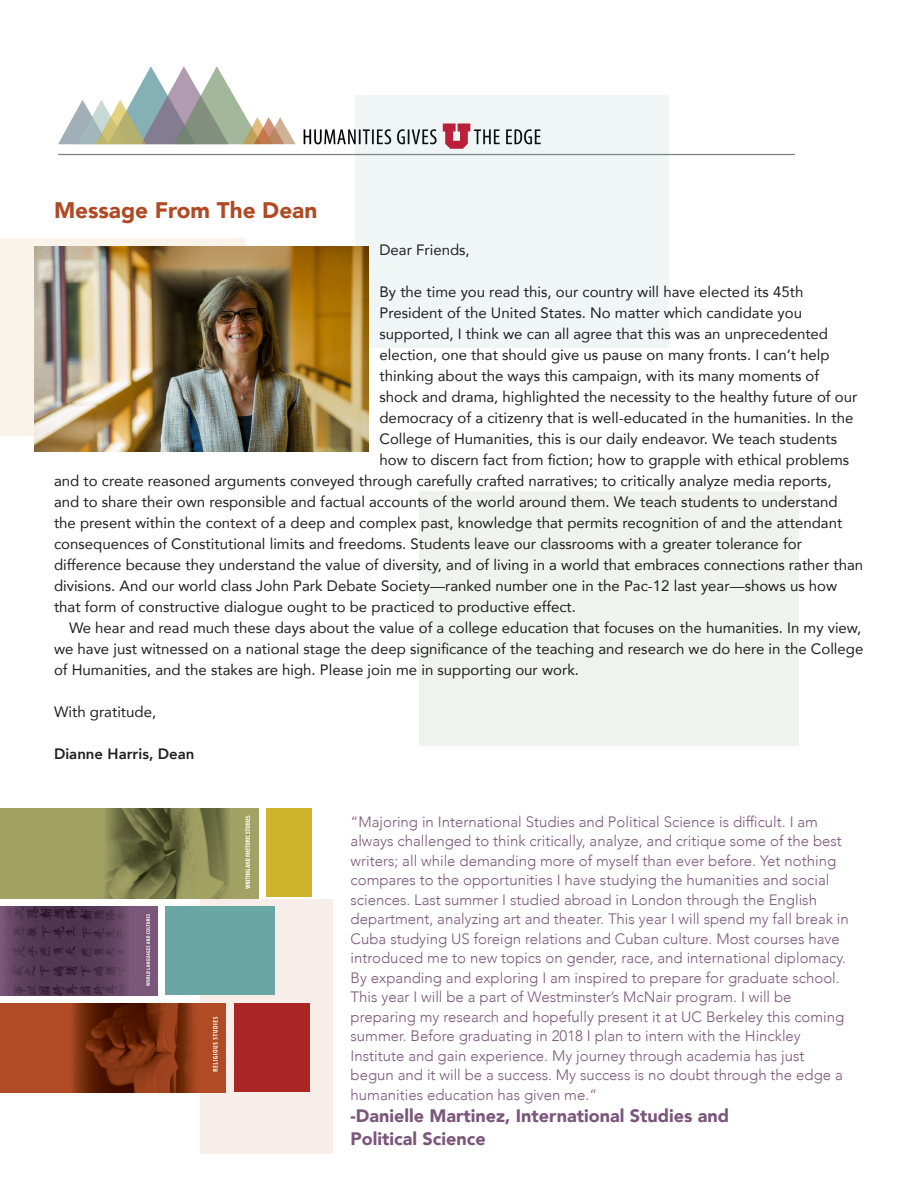
<style>
.page{position:relative;width:918px;height:1188px;background:#fff}
.page>*{position:absolute;margin:0;border:0;box-sizing:border-box;transform-origin:0 0}
.t1{font:900 22.5px "Avenir";color:#af4a25}
.t2{font:900 18px "Avenir";color:#7b577b}
.t3{font:15px/21px "Avenir";color:#231f20}
.t4{font:300 15px/19.5px "Avenir";color:#7b577b}
.t5{font:800 15px "Avenir";color:#231f20}
</style>
<div class="page">
<img style="left:57px;top:66px;width:737px;height:90px">
<div style="left:355px;top:95px;width:314px;height:252px;background:#f0f6f6"></div>
<div style="left:0;top:238px;width:246px;height:198px;background:#faf3ea"></div>
<div style="left:419px;top:491px;width:380px;height:255px;background:#eff3ee"></div>
<div style="left:200px;top:899px;width:133px;height:255px;background:#f7ede9"></div>
<img style="left:0;top:1003px;width:226px;height:90px">
<img style="left:0;top:906px;width:157px;height:90px">
<img style="left:0;top:809px;width:258px;height:89px">
<div style="left:166px;top:907px;width:109px;height:88px;background:#69a6a4"></div>
<div style="left:266px;top:809px;width:46px;height:88px;background:#cdb42b"></div>
<div style="left:234px;top:1003px;width:76px;height:88px;background:#aa2625"></div>
<img style="left:34px;top:247px;width:335px;height:205px">
<p class="t1" style="left:54px;top:191px;width:265px">Message From The Dean</p>
<p class="t3" style="left:380px;top:239px;width:92px">Dear Friends,</p>
<p class="t3" style="left:380px;top:281px;width:425px">By the time you read this, our country will have elected its 45th</p>
<p class="t3" style="left:380px;top:302px;width:424px">President of the United States. No matter which candidate you</p>
<p class="t3" style="left:380px;top:323px;width:450px">supported, I think we can all agree that this was an unprecedented</p>
<p class="t3" style="left:380px;top:344px;width:452px">election, one that should give us pause on many fronts. I can’t help</p>
<p class="t3" style="left:380px;top:365px;width:441px">thinking about the ways this campaign, with its many moments of</p>
<p class="t3" style="left:380px;top:386px;width:479px">shock and drama, highlighted the necessity to the healthy future of our</p>
<p class="t3" style="left:380px;top:407px;width:475px">democracy of a citizenry that is well-educated in the humanities. In the</p>
<p class="t3" style="left:380px;top:428px;width:459px">College of Humanities, this is our daily endeavor. We teach students</p>
<p class="t3" style="left:380px;top:449px;width:471px">how to discern fact from fiction; how to grapple with ethical problems</p>
<p class="t3" style="left:54px;top:470px;width:779px">and to create reasoned arguments conveyed through carefully crafted narratives; to critically analyze media reports,</p>
<p class="t3" style="left:54px;top:491px;width:785px">and to share their own responsible and factual accounts of the world around them. We teach students to understand</p>
<p class="t3" style="left:54px;top:512px;width:790px">the present within the context of a deep and complex past, knowledge that permits recognition of and the attendant</p>
<p class="t3" style="left:54px;top:533px;width:750px">consequences of Constitutional limits and freedoms. Students leave our classrooms with a greater tolerance for</p>
<p class="t3" style="left:54px;top:554px;width:811px">difference because they understand the value of diversity, and of living in a world that embraces connections rather than</p>
<p class="t3" style="left:54px;top:575px;width:785px">divisions. And our world class John Park Debate Society—ranked number one in the Pac-12 last year—shows us how</p>
<p class="t3" style="left:54px;top:596px;width:524px">that form of constructive dialogue ought to be practiced to productive effect.</p>
<p class="t3" style="left:54px;top:617px;width:811px;text-indent:15px">We hear and read much these days about the value of a college education that focuses on the humanities. In my view, we have just witnessed on a national stage the deep significance of the teaching and research we do here in the College of Humanities, and the stakes are high. Please join me in supporting our work.</p>
<p class="t3" style="left:54px;top:701px;width:104px">With gratitude,</p>
<p class="t5" style="left:54px;top:742px;width:142px">Dianne Harris, Dean</p>
<p class="t4" style="left:351px;top:812px;width:500px">“Majoring in International Studies and Political Science is difficult. I am always challenged to think critically, analyze, and critique some of the best writers; all while demanding more of myself than ever before. Yet nothing compares to the opportunities I have studying the humanities and social sciences. Last summer I studied abroad in London through the English department, analyzing art and theater. This year I will spend my fall break in Cuba studying US foreign relations and Cuban culture. Most courses have introduced me to new topics on gender, race, and international diplomacy.<br>By expanding and exploring I am inspired to prepare for graduate school.<br>This year I will be a part of Westminster’s McNair program. I will be preparing my research and hopefully present it at UC Berkeley this coming summer. Before graduating in 2018 I plan to intern with the Hinckley Institute and gain experience. My journey through academia has just begun and it will be a success. My success is no doubt through the edge a humanities education has given me.”</p>
<p class="t2" style="left:351px;top:1101px;width:380px">-Danielle Martinez, International Studies and</p>
<p class="t2" style="left:351px;top:1123px;width:137px">Political Science</p>
</div>
